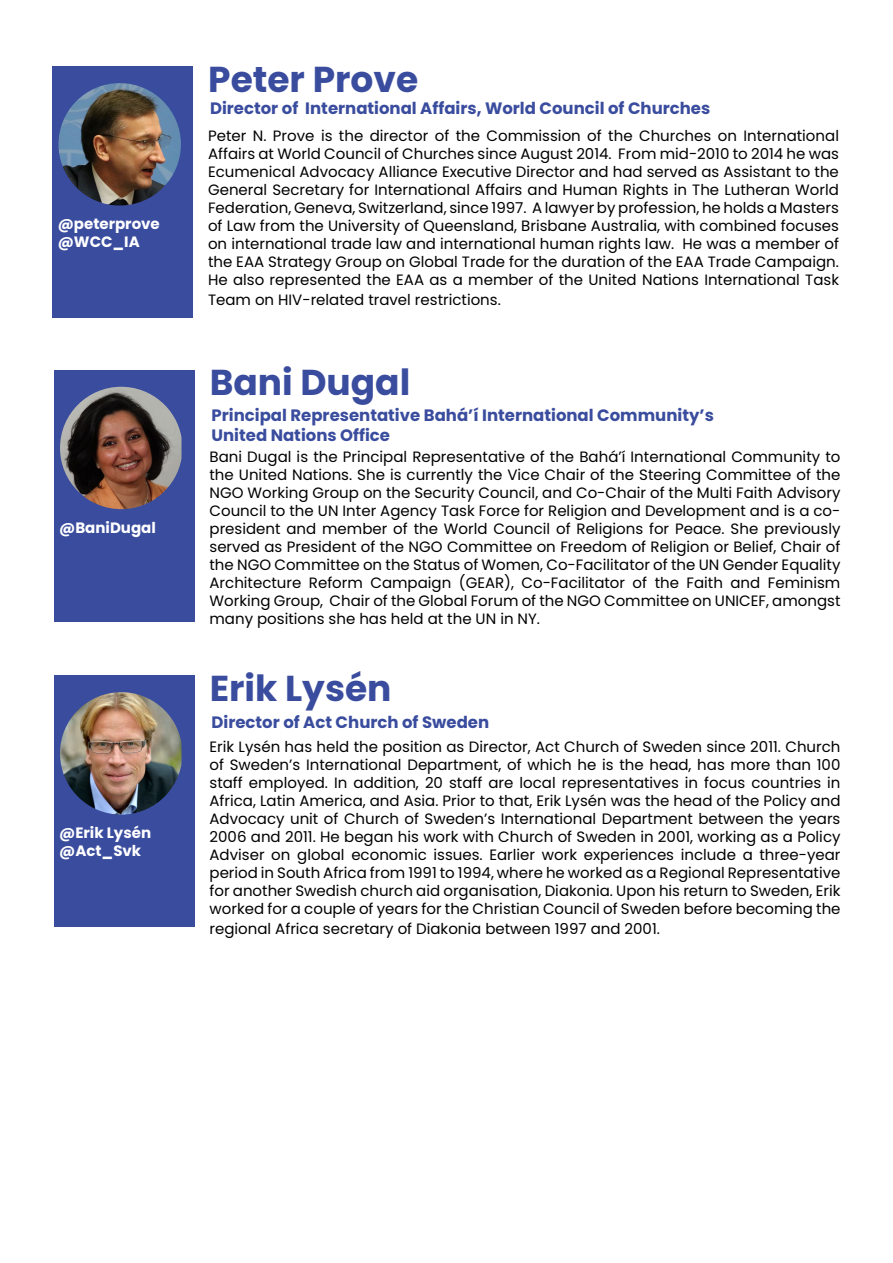
<style>
.page{position:relative;width:893px;height:1263px;background:#fff}
.page>*{position:absolute;margin:0;border:0;box-sizing:border-box;transform-origin:0 0}
.t1{font:700 36px "Poppins";color:#3a4c9e}
.t2{font:700 16.5px/19.8px "Poppins";color:#3a4c9e}
.t3{font:15px/18px "Poppins";color:#000;text-align:justify}
.t4{font:700 15px/18px "Poppins";color:#fff}
</style>
<div class="page">
<div style="left:54px;top:676px;width:141px;height:251px;background:#3a4c9e"></div>
<img style="left:60px;top:692px;width:122px;height:122px">
<div style="left:52px;top:67px;width:141px;height:251px;background:#3a4c9e"></div>
<img style="left:58px;top:83px;width:123px;height:123px;border-radius:61px">
<div style="left:54px;top:370px;width:141px;height:251px;background:#3a4c9e"></div>
<img style="left:60px;top:387px;width:122px;height:122px">
<p class="t4" style="left:58px;top:215px;width:104px">@peterprove @WCC_IA</p>
<p class="t4" style="left:59px;top:518px;width:98px">@BaniDugal</p>
<p class="t4" style="left:59px;top:824px;width:93px">@Erik Lysén @Act_Svk</p>
<h1 class="t1" style="left:208px;top:58px;width:211px">Peter Prove</h1>
<p class="t2" style="left:210px;top:99px;width:502px">Director of International Affairs, World Council of Churches</p>
<p class="t3" style="left:208px;top:127px;width:632px">Peter N. Prove is the director of the Commission of the Churches on International Affairs at World Council of Churches since August 2014. From mid-2010 to 2014 he was Ecumenical Advocacy Alliance Executive Director and had served as Assistant to the General Secretary for International Affairs and Human Rights in The Lutheran World Federation, Geneva, Switzerland, since 1997. A lawyer by profession, he holds a Masters of Law from the University of Queensland, Brisbane Australia, with combined focuses on international trade law and international human rights law. He was a member of the EAA Strategy Group on Global Trade for the duration of the EAA Trade Campaign.<br>He also represented the EAA as a member of the United Nations International Task</p>
<p class="t3" style="left:208px;top:291px;width:294px">Team on HIV-related travel restrictions.</p>
<h1 class="t1" style="left:210px;top:362px;width:202px">Bani Dugal</h1>
<p class="t2" style="left:212px;top:405px;width:504px">Principal Representative Bahá’í International Community’s<br>United Nations Office</p>
<p class="t3" style="left:210px;top:447px;width:632px">Bani Dugal is the Principal Representative of the Bahá’í International Community to the United Nations. She is currently the Vice Chair of the Steering Committee of the NGO Working Group on the Security Council, and Co-Chair of the Multi Faith Advisory Council to the UN Inter Agency Task Force for Religion and Development and is a co&shy;president and member of the World Council of Religions for Peace. She previously served as President of the NGO Committee on Freedom of Religion or Belief, Chair of the NGO Committee on the Status of Women, Co-Facilitator of the UN Gender Equality Architecture Reform Campaign (GEAR), Co-Facilitator of the Faith and Feminism Working Group, Chair of the Global Forum of the NGO Committee on UNICEF, amongst many positions she has held at the UN in NY.</p>
<h1 class="t1" style="left:210px;top:667px;width:183px">Erik Lysén</h1>
<p class="t2" style="left:212px;top:712px;width:279px">Director of Act Church of Sweden</p>
<p class="t3" style="left:210px;top:738px;width:632px">Erik Lysén has held the position as Director, Act Church of Sweden since 2011. Church of Sweden’s International Department, of which he is the head, has more than 100 staff employed. In addition, 20 staff are local representatives in focus countries in Africa, Latin America, and Asia. Prior to that, Erik Lysén was the head of the Policy and Advocacy unit of Church of Sweden’s International Department between the years 2006 and 2011. He began his work with Church of Sweden in 2001, working as a Policy Adviser on global economic issues. Earlier work experiences include a three-year period in South Africa from 1991 to 1994, where he worked as a Regional Representative for another Swedish church aid organisation, Diakonia. Upon his return to Sweden, Erik worked for a couple of years for the Christian Council of Sweden before becoming the</p>
<p class="t3" style="left:210px;top:920px;width:452px">regional Africa secretary of Diakonia between 1997 and 2001.</p>
</div>
